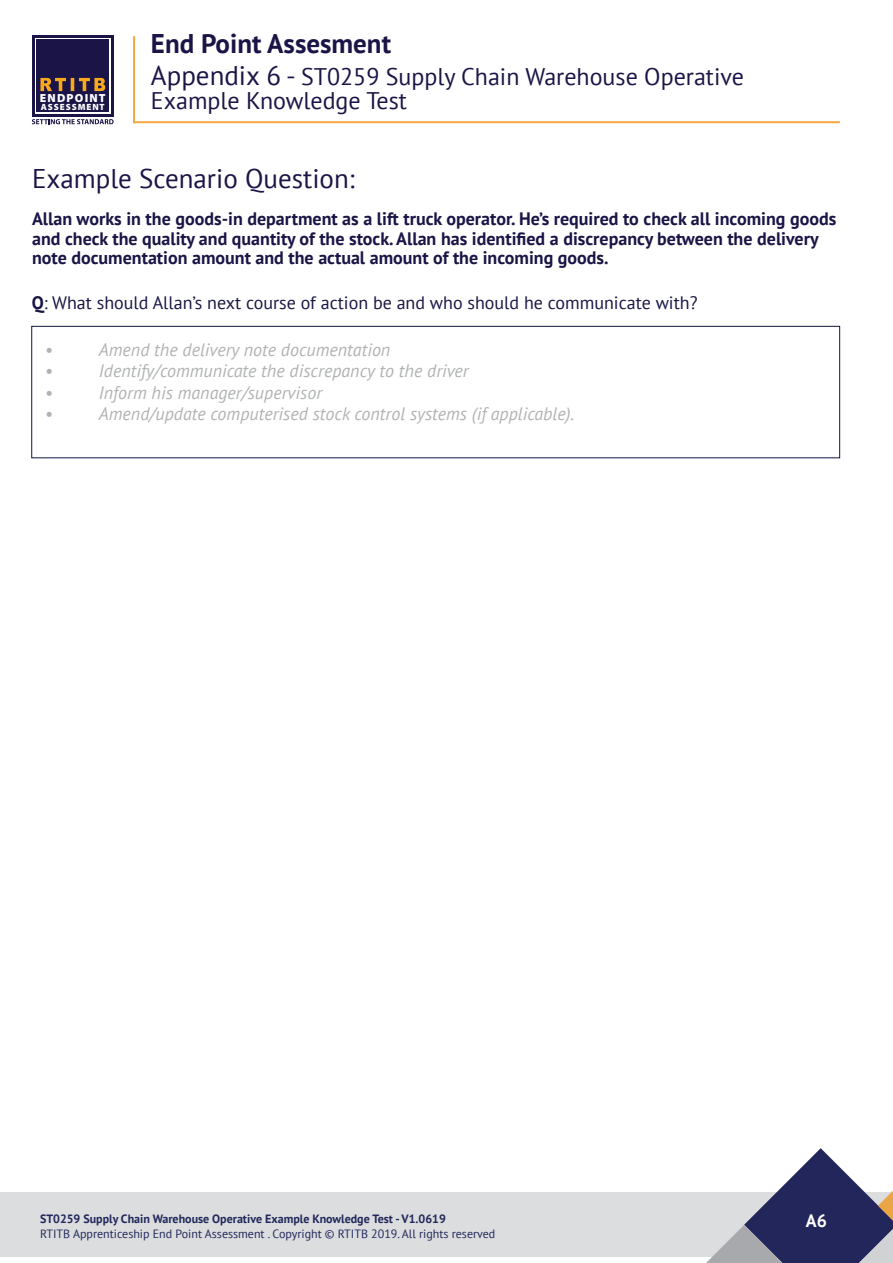
<style>
.page{position:relative;width:893px;height:1263px;background:#fff}
.page>*{position:absolute;margin:0;border:0;box-sizing:border-box;transform-origin:0 0}
.Section_Title{font:27px "PT Sans";color:#1a1546}
.Section_Title-2{font:700 27px "PT Sans";color:#1a1546}
.Section_Title-3{font:24px "PT Sans";color:#1a1546}
.Section_Title-4{font:700 18px/19.5px "PT Sans";color:#1a1546}
.t1{font:italic 18px "PT Sans";color:#b1b3b3}
.t2{font:18px "PT Sans";color:#191645}
.t3{font:700 18px "PT Sans";color:#fff}
.t4{font:12px "PT Sans";color:#21285a}
.t5{font:700 12px "PT Sans";color:#21285a}
.t6{font:900 11.85px "Myriad Pro";letter-spacing:.1em;color:#fff}
.t7{font:900 9px "Myriad Pro";letter-spacing:.1em;color:#fff}
.s1{font-size:27px}
.s2{font-weight:700}
</style>
<div class="page">
<div style="left:0;top:1193px;width:893px;height:64px;background:#dcdddf"></div>
<svg style="left:706px;top:1148px;width:187px;height:115px"></svg>
<div style="left:32px;top:35px;width:82px;height:82px;background:#1a1546"></div>
<div style="left:35px;top:38px;width:76px;height:76px;background:linear-gradient(to right,#fff,#fff)"></div>
<div style="left:37px;top:40px;width:72px;height:72px;background:#1a1546"></div>
<svg style="left:40px;top:78px;width:65px;height:13px"></svg>
<svg style="left:32px;top:119px;width:82px;height:5px"></svg>
<svg style="left:133px;top:36px;width:707px;height:87px"></svg>
<div style="left:31px;top:326px;width:809px;height:132px;border:1px solid #111742"></div>
<p class="t6" style="left:40px;top:91px;width:67px">ENDPOINT</p>
<p class="t7" style="left:41px;top:102px;width:65px">ASSESSMENT</p>
<p class="Section_Title-2" style="left:151px;top:26px;width:242px">End Point Assesment</p>
<p class="Section_Title-3" style="left:151px;top:62px;width:595px"><span class="s1">Appendix 6 -</span> ST0259 Supply Chain Warehouse Operative</p>
<p class="Section_Title-3" style="left:151px;top:86px;width:258px">Example Knowledge Test</p>
<p class="Section_Title" style="left:32px;top:161px;width:324px">Example Scenario Question:</p>
<p class="Section_Title-4" style="left:32px;top:209px;width:806px">Allan works in the goods-in department as a lift truck operator. He’s required to check all incoming goods and check the quality and quantity of the stock. Allan has identified a discrepancy between the delivery note documentation amount and the actual amount of the incoming goods.</p>
<p class="t2" style="left:32px;top:291px;width:667px"><span class="s2">Q</span>: What should Allan’s next course of action be and who should he communicate with?</p>
<p class="t1" style="left:45px;top:338px;width:10px">•</p>
<p class="t1" style="left:99px;top:338px;width:293px">Amend the delivery note documentation</p>
<p class="t1" style="left:45px;top:359px;width:10px">•</p>
<p class="t1" style="left:99px;top:359px;width:371px">Identify/communicate the discrepancy to the driver</p>
<p class="t1" style="left:45px;top:381px;width:10px">•</p>
<p class="t1" style="left:99px;top:381px;width:225px">Inform his manager/supervisor</p>
<p class="t1" style="left:45px;top:402px;width:10px">•</p>
<p class="t1" style="left:99px;top:402px;width:477px">Amend/update computerised stock control systems (if applicable).</p>
<p class="t5" style="left:40px;top:1211px;width:407px">ST0259 Supply Chain Warehouse Operative Example Knowledge Test - V1.0619</p>
<p class="t4" style="left:40px;top:1226px;width:457px">RTITB Apprenticeship End Point Assessment . Copyright © RTITB 2019. All rights reserved</p>
<p class="t3" style="left:806px;top:1208px;width:23px">A6</p>
</div>
